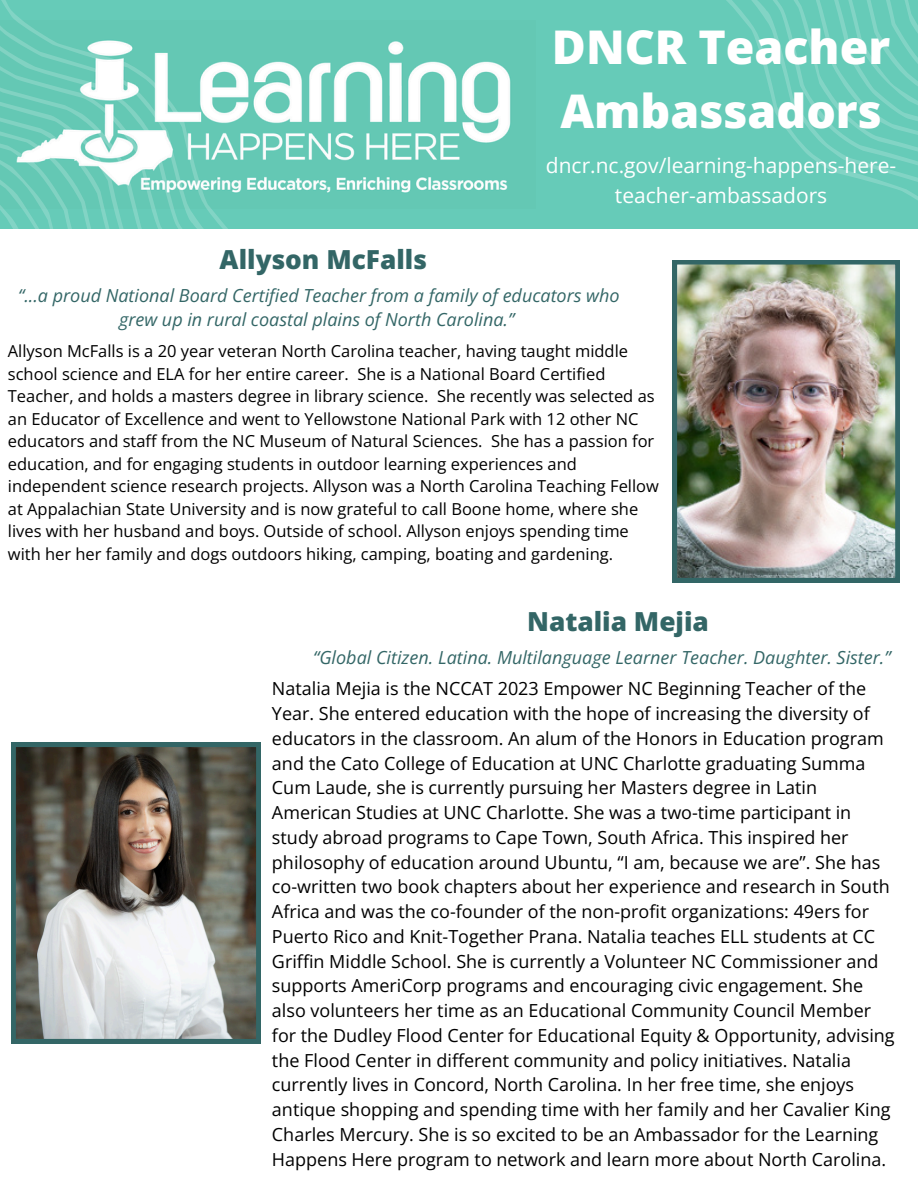
<style>
.page{position:relative;width:918px;height:1188px;background:#fff}
.page>*{position:absolute;margin:0;border:0;box-sizing:border-box;transform-origin:0 0}
.t1{font:800 46.5px/64.2px "Open Sans";color:#fff}
.t2{font:800 26.25px "Open Sans";color:#366}
.t3{font:21px/29.2px "Open Sans";color:#fff;text-align:center}
.t4{font:18px/24.8px "Open Sans";color:#000}
.t5{font:italic 18px/24.8px "Open Sans";color:#366;text-align:center}
.t6{font:16.5px/22.5px "Open Sans";color:#000}
</style>
<div class="page">
<div style="left:0;top:0;width:918px;height:229px;background:#66cbb8"></div>
<img style="left:288px;top:41px;width:223px;height:152px">
<svg style="left:745px;top:0;width:173px;height:200px"></svg>
<svg style="left:248px;top:61px;width:40px;height:130px"></svg>
<svg style="left:1px;top:0;width:247px;height:229px"></svg>
<svg style="left:0;top:21px;width:214px;height:208px"></svg>
<svg style="left:0;top:51px;width:188px;height:178px"></svg>
<svg style="left:11px;top:743px;width:250px;height:300px;background:#81827b"></svg>
<img style="left:673px;top:260px;width:227px;height:322px">
<p class="t1" style="left:552px;top:14px;width:340px">DNCR Teacher<br>Ambassadors</p>
<p class="t3" style="left:546px;top:151px;width:352px">dncr.nc.gov/learning-happens-here&shy;teacher-ambassadors</p>
<p class="t2" style="left:220px;top:241px;width:209px">Allyson McFalls</p>
<p class="t5" style="left:18px;top:282px;width:603px">“...a proud National Board Certified Teacher from a family of educators who grew up in rural coastal plains of North Carolina.”</p>
<h2 class="t6" style="left:8px;top:340px;width:653px">Allyson McFalls is a 20 year veteran North Carolina teacher, having taught middle school science and ELA for her entire career. She is a National Board Certified Teacher, and holds a masters degree in library science. She recently was selected as an Educator of Excellence and went to Yellowstone National Park with 12 other NC educators and staff from the NC Museum of Natural Sciences. She has a passion for education, and for engaging students in outdoor learning experiences and independent science research projects. Allyson was a North Carolina Teaching Fellow at Appalachian State University and is now grateful to call Boone home, where she lives with her husband and boys. Outside of school. Allyson enjoys spending time with her her family and dogs outdoors hiking, camping, boating and gardening.</h2>
<h3 class="t2" style="left:527px;top:603px;width:183px">Natalia Mejia</h3>
<p class="t5" style="left:313px;top:645px;width:579px">“Global Citizen. Latina. Multilanguage Learner Teacher. Daughter. Sister.”</p>
<h2 class="t4" style="left:272px;top:676px;width:624px">Natalia Mejia is the NCCAT 2023 Empower NC Beginning Teacher of the Year. She entered education with the hope of increasing the diversity of educators in the classroom. An alum of the Honors in Education program and the Cato College of Education at UNC Charlotte graduating Summa Cum Laude, she is currently pursuing her Masters degree in Latin American Studies at UNC Charlotte. She was a two-time participant in study abroad programs to Cape Town, South Africa. This inspired her philosophy of education around Ubuntu, “I am, because we are”. She has co-written two book chapters about her experience and research in South Africa and was the co-founder of the non-profit organizations: 49ers for Puerto Rico and Knit-Together Prana. Natalia teaches ELL students at CC Griffin Middle School. She is currently a Volunteer NC Commissioner and supports AmeriCorp programs and encouraging civic engagement. She also volunteers her time as an Educational Community Council Member for the Dudley Flood Center for Educational Equity &amp; Opportunity, advising the Flood Center in different community and policy initiatives. Natalia currently lives in Concord, North Carolina. In her free time, she enjoys antique shopping and spending time with her family and her Cavalier King Charles Mercury. She is so excited to be an Ambassador for the Learning Happens Here program to network and learn more about North Carolina.</h2>
</div>
